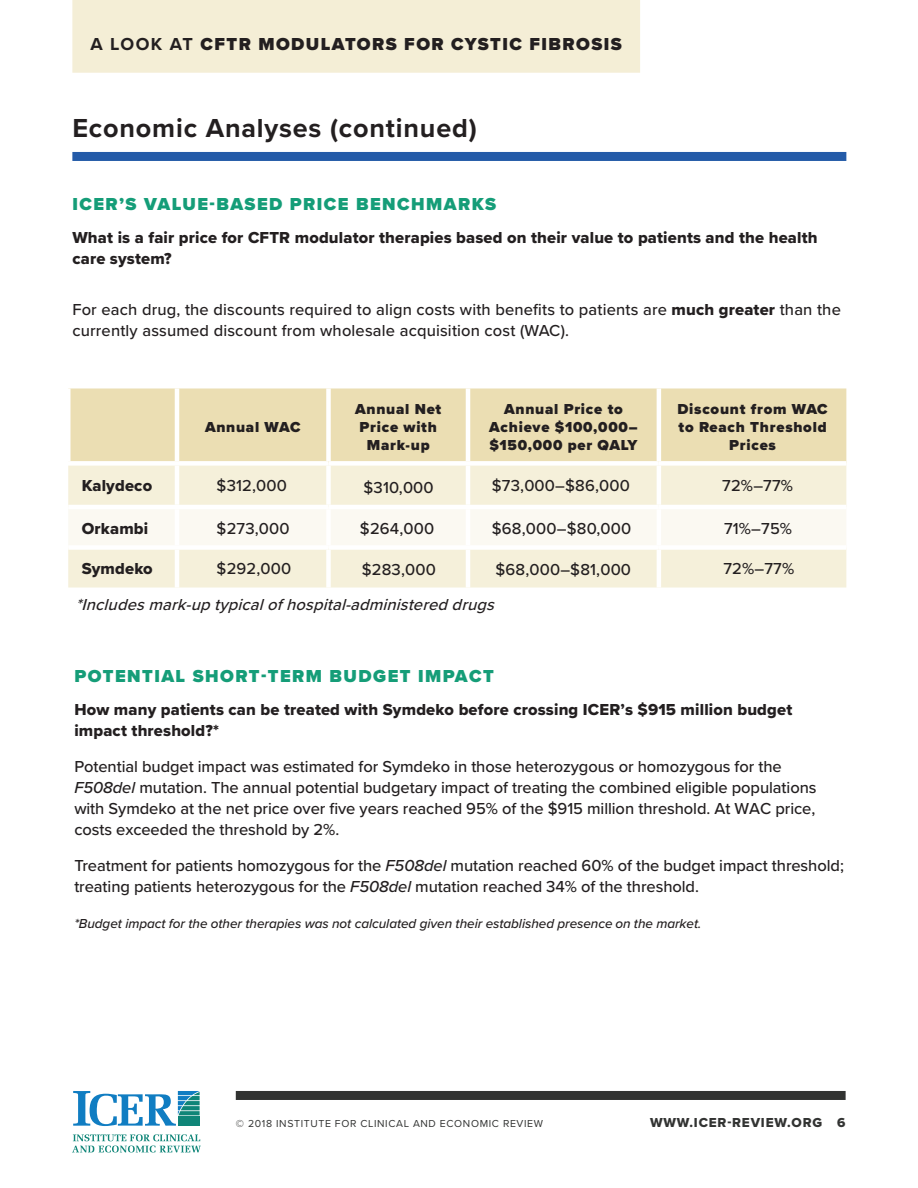
<style>
.page{position:relative;width:918px;height:1188px;background:#fff}
.page>*{position:absolute;margin:0;border:0;box-sizing:border-box;transform-origin:0 0}
.Header1{font:700 27px "Proxima Nova";letter-spacing:.03em;color:#231f20}
.header_2b{font:900 18px "Proxima Nova";letter-spacing:.08em;color:#159d78}
.t1{font:900 18px "Proxima Nova";letter-spacing:.08em;color:#231f20}
.Body{font:500 16.5px/21px "Proxima Nova";letter-spacing:-.005em;color:#231f20}
.Body-2{font:16.5px/21px "Proxima Nova Extrabld";letter-spacing:.01em;color:#231f20}
.t2{font:italic 500 16.5px "Proxima Nova";color:#231f20}
.header_2b-2{font:900 15px/18px "Proxima Nova";letter-spacing:.05em;color:#231f20;text-align:center}
.t3{font:italic 500 13.5px "Proxima Nova";letter-spacing:-.005em;color:#231f20}
.t4{font:13.5px "Proxima Nova Extrabld";letter-spacing:.06em;color:#323332}
.t5{font:10.5px "Proxima Nova";letter-spacing:.06em;color:#323332}
.s1{font-weight:700}
.s2{font-family:"Proxima Nova Extrabld";font-weight:400}
.s3{font-style:italic}
</style>
<div class="page">
<div style="left:236px;top:1091px;width:610px;height:9px;background:#323332"></div>
<div style="left:72px;top:0;width:568px;height:73px;background:#f4eed6"></div>
<svg style="left:72px;top:1134px;width:129px;height:18px"></svg>
<svg style="left:73px;top:1091px;width:127px;height:35px"></svg>
<div style="left:72px;top:152px;width:774px;height:9px;background:#245ba8"></div>
<div style="left:70px;top:388px;width:776px;height:73px;background:#ebdeb3"></div>
<div style="left:68px;top:466px;width:778px;height:122px;background:#f5f0da"></div>
<div style="left:68px;top:509px;width:778px;height:36px;background:#fbf9f2"></div>
<hr style="left:175px;top:388px;width:4px;height:73px;background:#fff">
<div style="left:326px;top:388px;width:5px;height:73px;background:#fff"></div>
<hr style="left:466px;top:388px;width:4px;height:73px;background:#fff">
<hr style="left:657px;top:388px;width:4px;height:73px;background:#fff">
<hr style="left:175px;top:466px;width:4px;height:39px;background:#fff">
<div style="left:326px;top:466px;width:5px;height:39px;background:#fff"></div>
<hr style="left:466px;top:466px;width:4px;height:39px;background:#fff">
<hr style="left:657px;top:466px;width:4px;height:39px;background:#fff">
<hr style="left:175px;top:509px;width:4px;height:36px;background:#fff">
<div style="left:326px;top:509px;width:5px;height:36px;background:#fff"></div>
<hr style="left:466px;top:509px;width:4px;height:36px;background:#fff">
<hr style="left:657px;top:509px;width:4px;height:36px;background:#fff">
<hr style="left:175px;top:550px;width:4px;height:38px;background:#fff">
<div style="left:326px;top:550px;width:5px;height:38px;background:#fff"></div>
<hr style="left:466px;top:550px;width:4px;height:38px;background:#fff">
<hr style="left:657px;top:550px;width:4px;height:38px;background:#fff">
<hr style="left:68px;top:505px;width:109px;height:4px;background:#fff">
<hr style="left:177px;top:505px;width:151px;height:4px;background:#fff">
<hr style="left:328px;top:505px;width:140px;height:4px;background:#fff">
<hr style="left:468px;top:505px;width:191px;height:4px;background:#fff">
<hr style="left:659px;top:505px;width:187px;height:4px;background:#fff">
<div style="left:68px;top:545px;width:109px;height:5px;background:#fff"></div>
<div style="left:177px;top:545px;width:151px;height:5px;background:#fff"></div>
<div style="left:328px;top:545px;width:140px;height:5px;background:#fff"></div>
<div style="left:468px;top:545px;width:191px;height:5px;background:#fff"></div>
<div style="left:659px;top:545px;width:187px;height:5px;background:#fff"></div>
<p class="t1" style="left:90px;top:31px;width:533px"><span class="s1">A LOOK AT</span> CFTR MODULATORS FOR CYSTIC FIBROSIS</p>
<p class="Header1" style="left:72px;top:108px;width:406px">Economic Analyses (continued)</p>
<p class="header_2b" style="left:72px;top:191px;width:425px">ICER’S VALUE-BASED PRICE BENCHMARKS</p>
<p class="Body-2" style="left:72px;top:227px;width:747px">What is a fair price for CFTR modulator therapies based on their value to patients and the health care system?</p>
<p class="Body" style="left:72px;top:299px;width:770px">For each drug, the discounts required to align costs with benefits to patients are <span class="s2">much greater</span> than the currently assumed discount from wholesale acquisition cost (WAC).</p>
<p class="header_2b-2" style="left:205px;top:418px;width:97px">Annual WAC</p>
<p class="header_2b-2" style="left:355px;top:400px;width:88px">Annual Net<br>Price with<br>Mark-up</p>
<p class="header_2b-2" style="left:489px;top:400px;width:150px">Annual Price to<br>Achieve $100,000– $150,000 per QALY</p>
<p class="header_2b-2" style="left:678px;top:400px;width:152px">Discount from WAC to Reach Threshold<br>Prices</p>
<p class="Body-2" style="left:82px;top:475px;width:72px">Kalydeco</p>
<p class="Body" style="left:217px;top:475px;width:72px">$312,000</p>
<p class="Body" style="left:363px;top:476px;width:72px">$310,000</p>
<p class="Body" style="left:492px;top:475px;width:139px">$73,000–$86,000</p>
<p class="Body" style="left:722px;top:475px;width:72px">72%–77%</p>
<p class="Body-2" style="left:82px;top:517px;width:68px">Orkambi</p>
<p class="Body" style="left:217px;top:517px;width:75px">$273,000</p>
<p class="Body" style="left:360px;top:518px;width:76px">$264,000</p>
<p class="Body" style="left:492px;top:517px;width:141px">$68,000–$80,000</p>
<p class="Body" style="left:724px;top:517px;width:70px">71%–75%</p>
<p class="Body-2" style="left:82px;top:558px;width:73px">Symdeko</p>
<p class="Body" style="left:217px;top:557px;width:76px">$292,000</p>
<p class="Body" style="left:362px;top:559px;width:76px">$283,000</p>
<p class="Body" style="left:495px;top:558px;width:137px">$68,000–$81,000</p>
<p class="Body" style="left:723px;top:557px;width:72px">72%–77%</p>
<p class="t2" style="left:76px;top:592px;width:426px">*Includesmark-uptypical ofhospital-administereddrugs</p>
<p class="header_2b" style="left:74px;top:663px;width:421px">POTENTIAL SHORT-TERM BUDGET IMPACT</p>
<p class="Body-2" style="left:74px;top:699px;width:719px">How many patients can be treated with Symdeko before crossing ICER’s $915 million budget impact threshold?*</p>
<p class="Body" style="left:74px;top:756px;width:744px">Potential budget impact was estimated for Symdeko in those heterozygous or homozygous for the <span class="s3">F508del</span> mutation. The annual potential budgetary impact of treating the combined eligible populations with Symdeko at the net price over five years reached 95% of the $915 million threshold. At WAC price, costs exceeded the threshold by 2%.</p>
<p class="Body" style="left:74px;top:855px;width:771px">Treatment for patients homozygous for the <span class="s3">F508del</span> mutation reached 60% of the budget impact threshold; treating patients heterozygous for the <span class="s3">F508del</span> mutation reached 34% of the threshold.</p>
<p class="t3" style="left:74px;top:914px;width:629px">*Budget impact for the other therapies was not calculated given their established presence on the market.</p>
<p class="t5" style="left:236px;top:1116px;width:309px">© 2018 INSTITUTE FOR CLINICAL AND ECONOMIC REVIEW</p>
<p class="t4" style="left:650px;top:1112px;width:197px">WWW.ICER-REVIEW.ORG 6</p>
</div>
